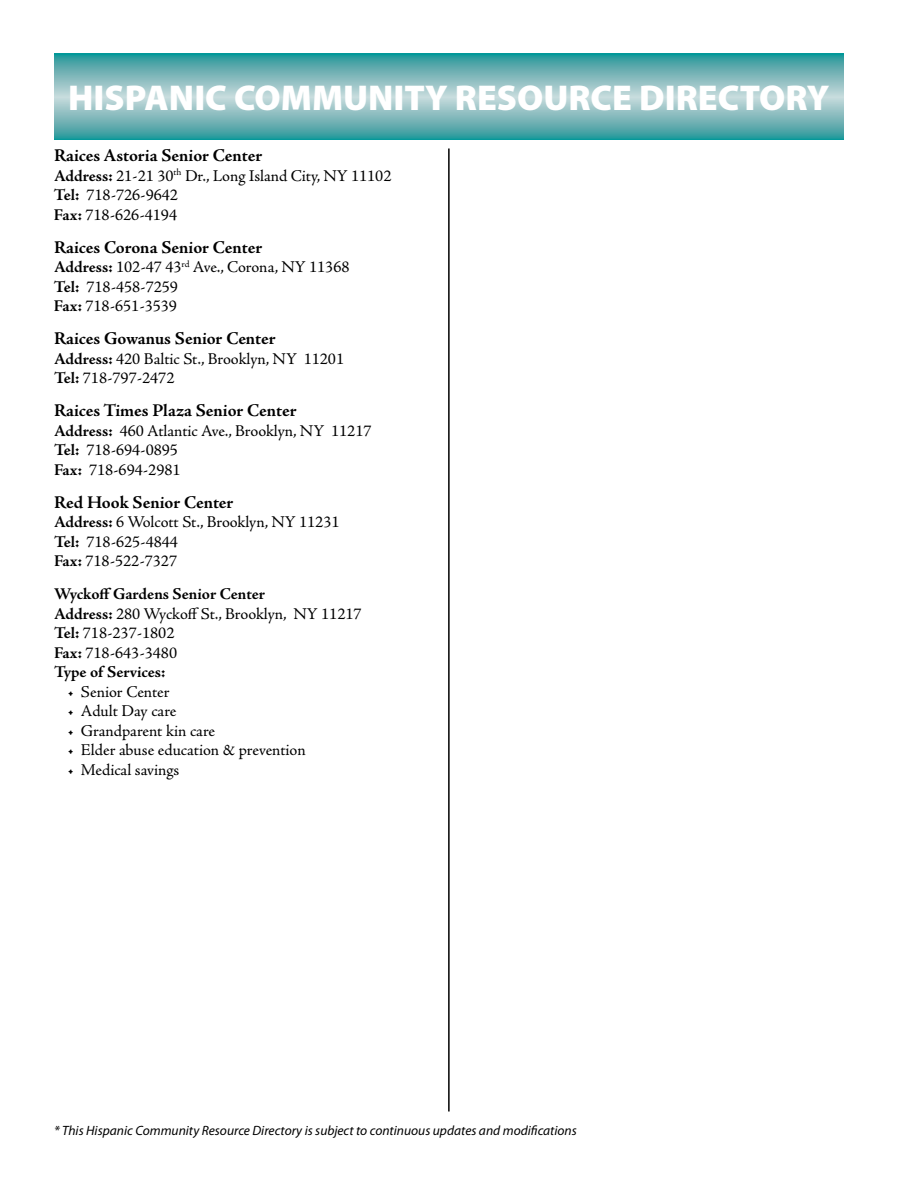
<style>
.page{position:relative;width:918px;height:1188px;background:#fff}
.page>*{position:absolute;margin:0;border:0;box-sizing:border-box;transform-origin:0 0}
.t1{font:900 36px "Myriad Pro";color:#fff}
.t2{font:700 18px "Adobe Jenson Pro";letter-spacing:-.005em;color:#000}
.t3{font:16.5px/19.5px "Adobe Jenson Pro";color:#000}
.t4{font:700 16.5px/19.5px "Adobe Jenson Pro";letter-spacing:-.005em;color:#000}
.t5{font:italic 13.5px "Myriad Pro";color:#000}
.s1{font-weight:700}
.s2{font-weight:400}
</style>
<div class="page">
<hr style="left:448px;top:148px;width:2px;height:964px;background:#000">
<svg style="left:54px;top:54px;width:790px;height:86px;background:#78b7b9"></svg>
<h1 class="t1" style="left:68px;top:78px;width:763px">HISPANIC COMMUNITY RESOURCE DIRECTORY</h1>
<p class="t2" style="left:54px;top:146px;width:210px">Raices Astoria Senior Center</p>
<p class="t3" style="left:54px;top:166px;width:339px"><span class="s1">Address:</span> 21-21 30<sup>th</sup> Dr., Long Island City, NY 11102<br><span class="s1">Tel:</span> 718-726-9642<br><span class="s1">Fax:</span> 718-626-4194</p>
<p class="t2" style="left:54px;top:237px;width:210px">Raices Corona Senior Center</p>
<p class="t3" style="left:54px;top:258px;width:297px"><span class="s1">Address:</span> 102-47 43<sup>rd</sup> Ave., Corona, NY 11368<br><span class="s1">Tel:</span> 718-458-7259<br><span class="s1">Fax:</span> 718-651-3539</p>
<p class="t2" style="left:54px;top:329px;width:223px">Raices Gowanus Senior Center</p>
<p class="t3" style="left:54px;top:349px;width:292px"><span class="s1">Address:</span> 420 Baltic St., Brooklyn, NY 11201<br><span class="s1">Tel:</span> 718-797-2472</p>
<p class="t2" style="left:54px;top:401px;width:244px">Raices Times Plaza Senior Center</p>
<p class="t3" style="left:54px;top:421px;width:319px"><span class="s1">Address:</span> 460 Atlantic Ave., Brooklyn, NY 11217<br><span class="s1">Tel:</span> 718-694-0895<br><span class="s1">Fax:</span> 718-694-2981</p>
<p class="t2" style="left:54px;top:492px;width:181px">Red Hook Senior Center</p>
<p class="t3" style="left:54px;top:513px;width:287px"><span class="s1">Address:</span> 6 Wolcott St., Brooklyn, NY 11231<br><span class="s1">Tel:</span> 718-625-4844<br><span class="s1">Fax:</span> 718-522-7327</p>
<p class="t4" style="left:54px;top:585px;width:309px">Wyckoff Gardens Senior Center<br>Address: <span class="s2">280 Wyckoff St., Brooklyn, NY 11217<br></span>Tel: <span class="s2">718-237-1802<br></span>Fax: <span class="s2">718-643-3480<br></span>Type of Services:</p>
<p class="t3" style="left:67px;top:682px;width:104px">• Senior Center</p>
<p class="t3" style="left:67px;top:702px;width:110px">• Adult Day care</p>
<p class="t3" style="left:67px;top:721px;width:149px">• Grandparent kin care</p>
<p class="t3" style="left:67px;top:741px;width:240px">• Elder abuse education &amp; prevention</p>
<p class="t3" style="left:67px;top:760px;width:113px">• Medical savings</p>
<p class="t5" style="left:54px;top:1122px;width:524px">* This Hispanic Community Resource Directory is subject to continuous updates and modifications</p>
</div>
